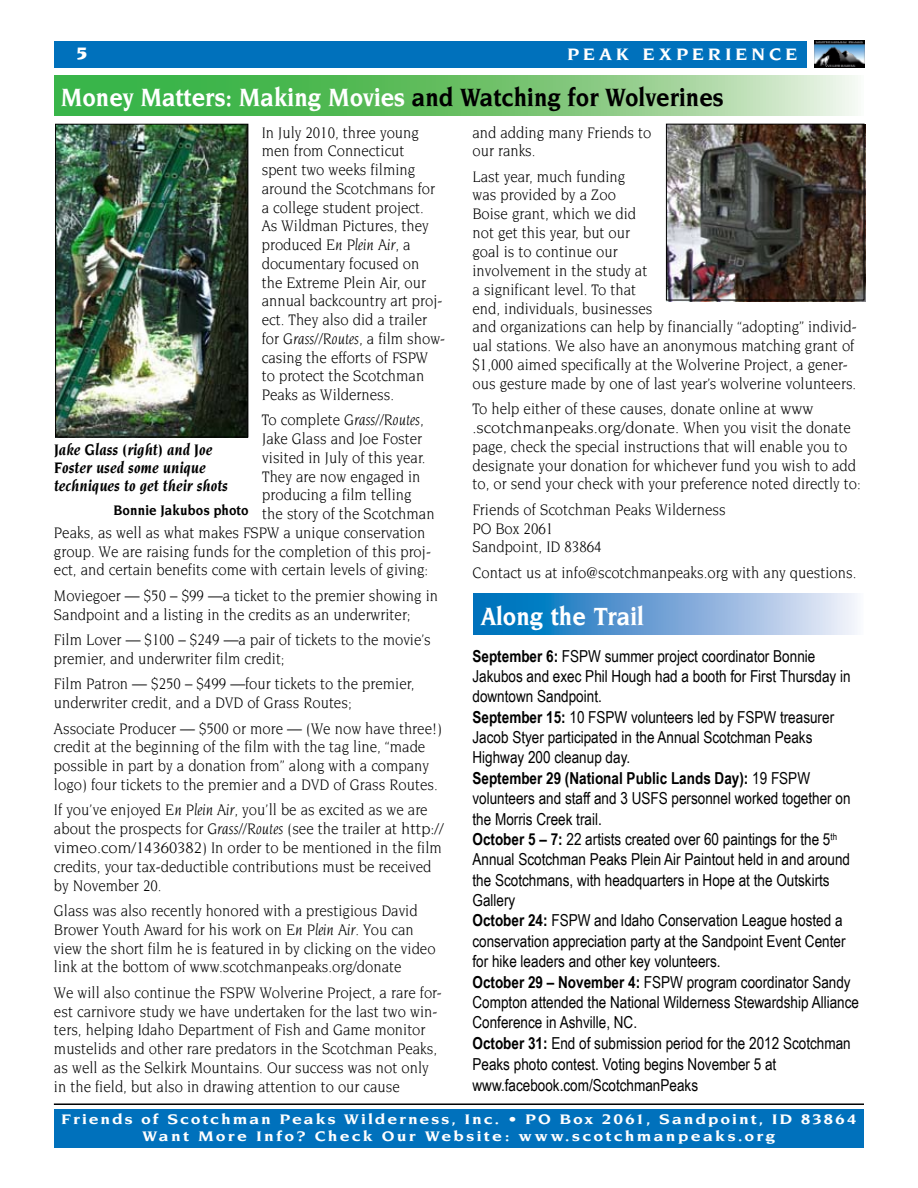
<style>
.page{position:relative;width:918px;height:1188px;background:#fff}
.page>*{position:absolute;margin:0;border:0;box-sizing:border-box;transform-origin:0 0}
.t1{font:700 27px "Novarese";color:#fff;scale:.9 1}
.t2{font:700 18px "Novarese";letter-spacing:.195em;color:#fff;scale:1.1 1}
.t3{font:900 18px "Novarese";color:#fff}
.t4{font:16.5px/18.8px "Novarese";color:#000;scale:.9 1}
.t5{font:16.5px/20.4px "Arial Narrow";color:#000}
.t6{font:italic 700 16.5px/18px "Novarese";color:#000;scale:.9 1}
.t7{font:italic 16.5px "Novarese";color:#000;scale:.9 1}
.t8{font:700 15px/16.5px "Novarese";letter-spacing:.115em;color:#fff;text-align:center;scale:1.18 1}
.t9{font:700 15px "Novarese";letter-spacing:.005em;color:#000;scale:.9 1}
.s1{color:#000}
.s2{font-style:italic}
.s3{font-style:normal}
.s4{font-weight:700}
</style>
<div class="page">
<div style="left:54px;top:41px;width:752px;height:27px;background:#0071bc"></div>
<img style="left:814px;top:41px;width:50px;height:27px">
<hr style="left:54px;top:1103px;width:810px;height:2px;background:#000">
<div style="left:54px;top:1109px;width:810px;height:39px;background:#0071bc"></div>
<svg style="left:54px;top:76px;width:804px;height:40px;background:#75c676"></svg>
<img style="left:57px;top:126px;width:189px;height:309px">
<div style="left:55px;top:124px;width:193px;height:313px;border:1px solid #000"></div>
<svg style="left:474px;top:594px;width:383px;height:40px;background:#6fa7d7"></svg>
<img style="left:666px;top:124px;width:199px;height:177px">
<div style="left:666px;top:124px;width:198px;height:176px;border:1px solid #000"></div>
<p class="t3" style="left:77px;top:43px;width:12px">5</p>
<p class="t2" style="left:567px;top:44px;width:211px">Peak Experience</p>
<h1 class="t1" style="left:61px;top:82px;width:738px">Money Matters: Making Movies <span class="s1">and Watching for Wolverines</span></h1>
<p class="t4" style="left:262px;top:123px;width:205px">In July 2010, three young men from Connecticut<br>spent two weeks filming around the Scotchmans for a college student project.<br>As Wildman Pictures, they produced <span class="s2">En Plein Air</span>, a documentary focused on<br>the Extreme Plein Air, our annual backcountry art proj&shy;ect. They also did a trailer for <span class="s2">Grass//Routes</span>, a film show&shy;casing the efforts of FSPW to protect the Scotchman<br>Peaks as Wilderness.</p>
<p class="t7" style="left:262px;top:411px;width:182px"><span class="s3">To complete</span> Grass//Routes<span class="s3">,</span></p>
<p class="t4" style="left:262px;top:429px;width:179px">Jake Glass and Joe Foster</p>
<p class="t4" style="left:262px;top:448px;width:183px">visited in July of this year.</p>
<p class="t4" style="left:262px;top:467px;width:177px">They are now engaged in</p>
<p class="t4" style="left:262px;top:486px;width:167px">producing a film telling</p>
<p class="t4" style="left:262px;top:504px;width:193px">the story of the Scotchman</p>
<p class="t4" style="left:54px;top:523px;width:414px">Peaks, as well as what makes FSPW a unique conservation</p>
<p class="t4" style="left:54px;top:542px;width:420px">group. We are raising funds for the completion of this proj-</p>
<p class="t4" style="left:54px;top:560px;width:417px">ect, and certain benefits come with certain levels of giving:</p>
<p class="t4" style="left:54px;top:586px;width:428px">Moviegoer — $50 – $99 —a ticket to the premier showing in<br>Sandpoint and a listing in the credits as an underwriter;</p>
<p class="t4" style="left:54px;top:630px;width:420px">Film Lover — $100 – $249 —a pair of tickets to the movie’s premier, and underwriter film credit;</p>
<p class="t4" style="left:54px;top:674px;width:402px">Film Patron — $250 – $499 —four tickets to the premier, underwriter credit, and a DVD of Grass Routes;</p>
<p class="t4" style="left:54px;top:719px;width:433px">Associate Producer — $500 or more — (We now have three!) credit at the beginning of the film with the tag line, “made possible in part by a donation from” along with a company logo) four tickets to the premier and a DVD of Grass Routes.</p>
<p class="t4" style="left:54px;top:800px;width:435px">If you’ve enjoyed <span class="s2">En Plein Air</span>, you’ll be as excited as we are about the prospects for <span class="s2">Grass//Routes</span> (see the trailer at http:// vimeo.com/14360382) In order to be mentioned in the film credits, your tax-deductible contributions must be received by November 20.</p>
<p class="t4" style="left:54px;top:901px;width:426px">Glass was also recently honored with a prestigious David Brower Youth Award for his work on <span class="s2">En Plein Air</span>. You can view the short film he is featured in by clicking on the video link at the bottom of www.scotchmanpeaks.org/donate</p>
<p class="t4" style="left:54px;top:983px;width:432px">We will also continue the FSPW Wolverine Project, a rare for&shy;est carnivore study we have undertaken for the last two win&shy;ters, helping Idaho Department of Fish and Game monitor mustelids and other rare predators in the Scotchman Peaks, as well as the Selkirk Mountains. Our success was not only in the field, but also in drawing attention to our cause</p>
<p class="t6" style="left:54px;top:440px;width:195px">Jake Glass (right) and Joe<br>Foster used some unique techniques to get their shots</p>
<p class="t9" style="left:114px;top:502px;width:152px">Bonnie Jakubos photo</p>
<p class="t4" style="left:473px;top:123px;width:200px">and adding many Friends to our ranks.</p>
<p class="t4" style="left:473px;top:167px;width:429px">Last year, much funding<br>was provided by a Zoo<br>Boise grant, which we did<br>not get this year, but our<br>goal is to continue our<br>involvement in the study at<br>a significant level. To that<br>end, individuals, businesses<br>and organizations can help by financially “adopting” individ&shy;ual stations. We also have an anonymous matching grant of $1,000 aimed specifically at the Wolverine Project, a gener&shy;ous gesture made by one of last year’s wolverine volunteers.</p>
<p class="t4" style="left:473px;top:399px;width:433px">To help either of these causes, donate online at www .scotchmanpeaks.org/donate. When you visit the donate page, check the special instructions that will enable you to designate your donation for whichever fund you wish to add to, or send your check with your preference noted directly to:</p>
<p class="t4" style="left:473px;top:500px;width:283px">Friends of Scotchman Peaks Wilderness<br>PO Box 2061<br>Sandpoint, ID 83864</p>
<p class="t4" style="left:473px;top:563px;width:428px">Contact us at info@scotchmanpeaks.org with any questions.</p>
<h1 class="t1" style="left:481px;top:601px;width:182px">Along the Trail</h1>
<p class="t5" style="left:472px;top:645px;width:388px"><span class="s4">September 6:</span> FSPW summer project coordinator Bonnie Jakubos and exec Phil Hough had a booth for First Thursday in downtown Sandpoint.<br><span class="s4">September 15:</span> 10 FSPW volunteers led by FSPW treasurer Jacob Styer participated in the Annual Scotchman Peaks Highway 200 cleanup day.<br><span class="s4">September 29 (National Public Lands Day):</span> 19 FSPW volunteers and staff and 3 USFS personnel worked together on the Morris Creek trail.<br><span class="s4">October 5 – 7:</span> 22 artists created over 60 paintings for the 5<sup>th </sup>Annual Scotchman Peaks Plein Air Paintout held in and around the Scotchmans, with headquarters in Hope at the Outskirts Gallery<br><span class="s4">October 24:</span> FSPW and Idaho Conservation League hosted a conservation appreciation party at the Sandpoint Event Center for hike leaders and other key volunteers.<br><span class="s4">October 29 – November 4:</span> FSPW program coordinator Sandy Compton attended the National Wilderness Stewardship Alliance Conference in Ashville, NC.<br><span class="s4">October 31:</span> End of submission period for the 2012 Scotchman Peaks photo contest. Voting begins November 5 at www.facebook.com/ScotchmanPeaks</p>
<p class="t8" style="left:61px;top:1111px;width:676px">Friends of Scotchman Peaks Wilderness, Inc. • PO Box 2061, Sandpoint, ID 83864<br>Want More Info? Check Our Website: www.scotchmanpeaks.org</p>
</div>
